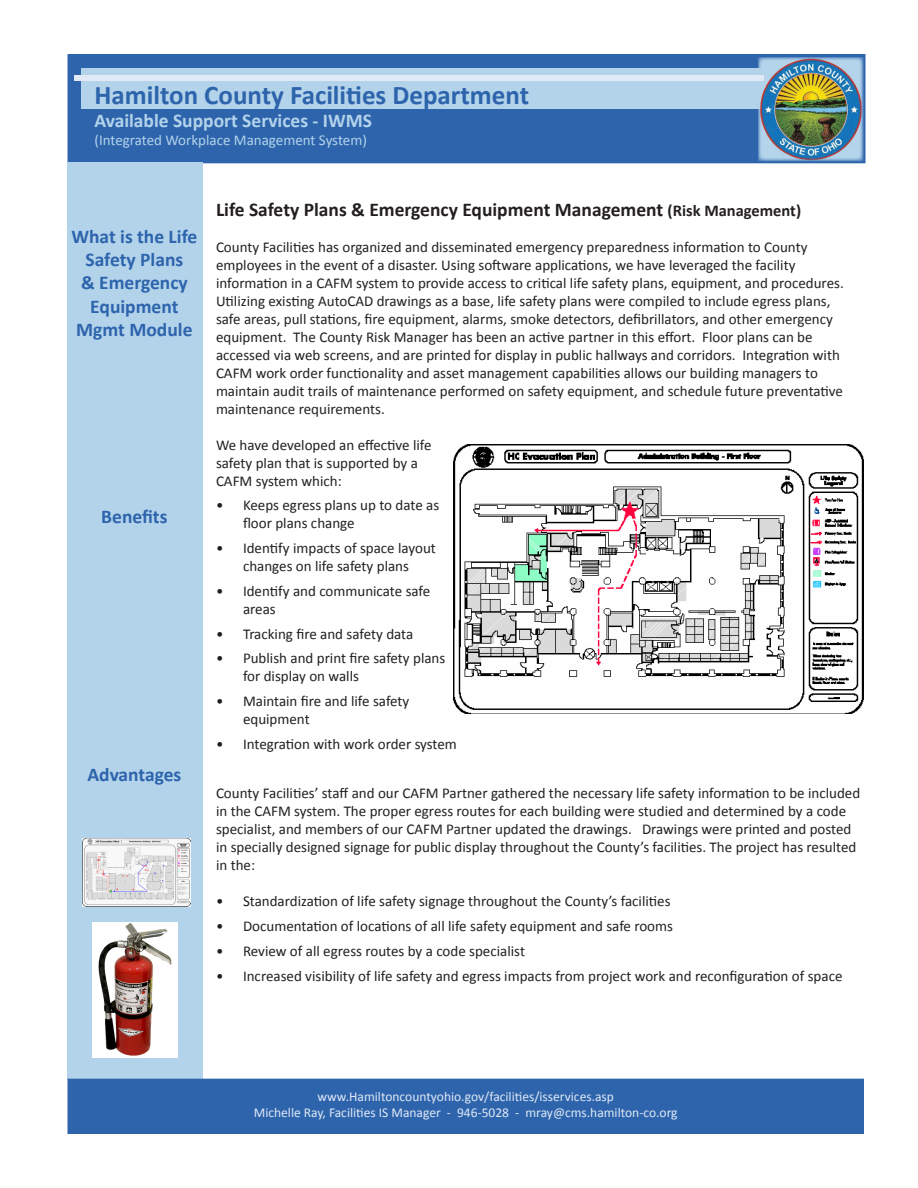
<style>
.page{position:relative;width:918px;height:1188px;background:#fff}
.page>*{position:absolute;margin:0;border:0;box-sizing:border-box;transform-origin:0 0}
.t1{font:700 27px "Calibri";color:#2d64ac}
.t2{font:700 19.5px/23.4px "Calibri";color:#2d64ac;text-align:center}
.t3{font:700 19.5px "Calibri";color:#231f20}
.t4{font:700 19.5px "Calibri";color:#b3d3eb}
.t5{font:15px/18px "Calibri";color:#231f20}
.t6{font:15px "Calibri";color:#b3d3eb}
.t7{font:13.5px/16.2px "Calibri";color:#e1e9f6;text-align:center}
.s1{font-size:16.5px}
</style>
<div class="page">
<div style="left:68px;top:54px;width:798px;height:109px;background:#2d64ac"></div>
<div style="left:81px;top:68px;width:717px;height:41px;background:#b3d3eb"></div>
<div style="left:67px;top:163px;width:136px;height:917px;background:#b3d3eb"></div>
<img style="left:758px;top:57px;width:105px;height:104px">
<div style="left:74px;top:75px;width:690px;height:6px;background:#e1e9f6"></div>
<div style="left:68px;top:1079px;width:796px;height:55px;background:#2d64ac"></div>
<img style="left:92px;top:922px;width:86px;height:135px">
<img style="left:83px;top:839px;width:107px;height:67px">
<img style="left:86px;top:848px;width:88px;height:52px">
<img style="left:453px;top:444px;width:411px;height:270px">
<h1 class="t1" style="left:94px;top:78px;width:436px">Hamilton County Facilities Department</h1>
<h2 class="t4" style="left:94px;top:109px;width:279px">Available Support Services - IWMS</h2>
<p class="t6" style="left:94px;top:131px;width:274px">(Integrated Workplace Management System)</p>
<p class="t2" style="left:71px;top:224px;width:127px">What is the Life<br>Safety Plans<br>&amp; Emergency<br>Equipment<br>Mgmt Module</p>
<p class="t2" style="left:101px;top:504px;width:68px">Benefits</p>
<p class="t2" style="left:87px;top:762px;width:95px">Advantages</p>
<p class="t3" style="left:216px;top:197px;width:587px">Life Safety Plans &amp; Emergency Equipment Management <span class="s1">(Risk Management)</span></p>
<p class="t5" style="left:216px;top:237px;width:629px">County Facilities has organized and disseminated emergency preparedness information to County employees in the event of a disaster. Using software applications, we have leveraged the facility information in a CAFM system to provide access to critical life safety plans, equipment, and procedures.<br>Utilizing existing AutoCAD drawings as a base, life safety plans were compiled to include egress plans, safe areas, pull stations, fire equipment, alarms, smoke detectors, defibrillators, and other emergency equipment. The County Risk Manager has been an active partner in this effort. Floor plans can be accessed via web screens, and are printed for display in public hallways and corridors. Integration with CAFM work order functionality and asset management capabilities allows our building managers to maintain audit trails of maintenance performed on safety equipment, and schedule future preventative maintenance requirements.</p>
<p class="t5" style="left:216px;top:435px;width:217px">We have developed an effective life safety plan that is supported by a<br>CAFM system which:</p>
<p class="t5" style="left:243px;top:496px;width:198px;text-indent:-27px">• Keeps egress plans up to date as floor plans change</p>
<p class="t5" style="left:216px;top:538px;width:221px;text-align:center">• Identify impacts of space layout changes on life safety plans</p>
<p class="t5" style="left:243px;top:581px;width:189px;text-indent:-27px">• Identify and communicate safe areas</p>
<p class="t5" style="left:216px;top:624px;width:199px">• Tracking fire and safety data</p>
<p class="t5" style="left:243px;top:649px;width:204px;text-indent:-27px">• Publish and print fire safety plans for display on walls</p>
<p class="t5" style="left:243px;top:691px;width:168px;text-indent:-27px">• Maintain fire and life safety equipment</p>
<p class="t5" style="left:216px;top:734px;width:242px">• Integration with work order system</p>
<p class="t5" style="left:216px;top:784px;width:646px">County Facilities’ staff and our CAFM Partner gathered the necessary life safety information to be included in the CAFM system. The proper egress routes for each building were studied and determined by a code specialist, and members of our CAFM Partner updated the drawings. Drawings were printed and posted in specially designed signage for public display throughout the County’s facilities. The project has resulted in the:</p>
<p class="t5" style="left:216px;top:892px;width:456px">• Standardization of life safety signage throughout the County’s facilities</p>
<p class="t5" style="left:216px;top:916px;width:459px">• Documentation of locations of all life safety equipment and safe rooms</p>
<p class="t5" style="left:216px;top:941px;width:311px">• Review of all egress routes by a code specialist</p>
<p class="t5" style="left:216px;top:966px;width:628px">• Increased visibility of life safety and egress impacts from project work and reconfiguration of space</p>
<p class="t7" style="left:254px;top:1088px;width:425px">www.Hamiltoncountyohio.gov/facilities/isservices.asp<br>Michelle Ray, Facilities IS Manager - 946-5028 - mray@cms.hamilton-co.org</p>
</div>
